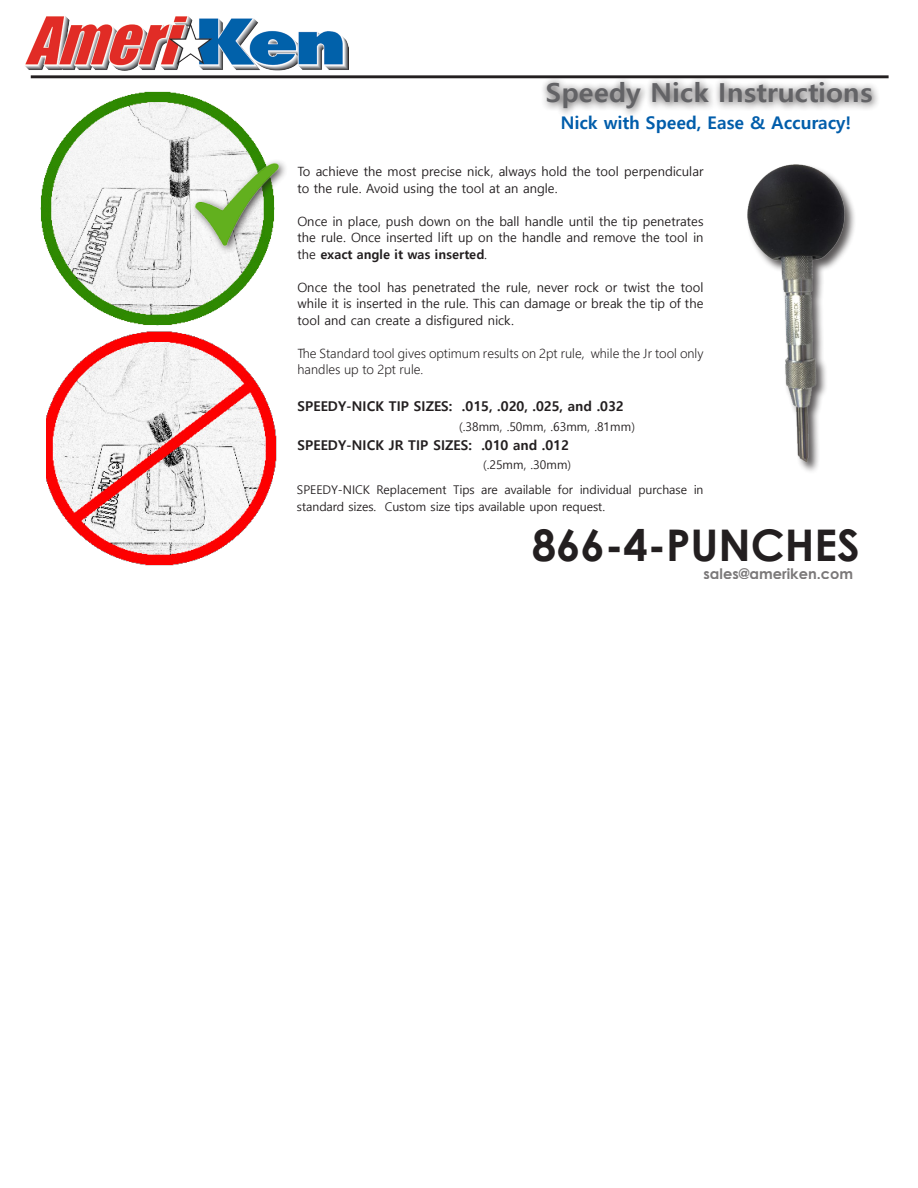
<style>
.page{position:relative;width:918px;height:1188px;background:#fff}
.page>*{position:absolute;margin:0;border:0;box-sizing:border-box;transform-origin:0 0}
.t1{font:700 43.65px "Century Gothic";color:#231f20}
.t2{font:700 26.25px "Malgun Gothic";color:#636366;scale:1.05 1}
.t3{font:700 17.4px "Malgun Gothic";color:#015dab}
.t4{font:700 14.55px "Century Gothic";color:#231f20}
.t5{font:700 13.5px "Malgun Gothic";color:#231f20}
.t6{font:12.75px/16.5px "Malgun Gothic";color:#231f20;text-align:justify}
.t7{font:300 12.75px/16.5px "Malgun Gothic";color:#231f20}
.t8{font:12px/16.5px "Malgun Gothic";color:#231f20}
.s1{font-weight:700}
</style>
<div class="page">
<div style="left:540px;top:75px;width:340px;height:42px;background:#231f20;opacity:.85"></div>
<hr style="left:31px;top:75px;width:858px;height:3px;background:#231f20">
<div style="left:746px;top:164px;width:111px;height:311px;background:#231f20;opacity:.75"></div>
<img style="left:746px;top:164px;width:104px;height:298px">
<img style="left:46px;top:342px;width:230px;height:224px">
<img style="left:41px;top:75px;width:234px;height:267px">
<div style="left:190px;top:158px;width:98px;height:97px;background:#231f20;opacity:.85"></div>
<img style="left:192px;top:160px;width:91px;height:89px">
<img style="left:25px;top:16px;width:323px;height:55px">
<p class="t2" style="left:546px;top:77px;width:313px">Speedy Nick Instructions</p>
<p class="t3" style="left:561px;top:113px;width:292px">Nick with Speed, Ease &amp; Accuracy!</p>
<p class="t6" style="left:297px;top:163px;width:408px">To achieve the most precise nick, always hold the tool perpendicular to the rule. Avoid using the tool at an angle.</p>
<p class="t6" style="left:297px;top:213px;width:408px">Once in place, push down on the ball handle until the tip penetrates the rule. Once inserted lift up on the handle and remove the tool in the <span class="s1">exact angle it was inserted</span>.</p>
<p class="t6" style="left:297px;top:279px;width:408px">Once the tool has penetrated the rule, never rock or twist the tool while it is inserted in the rule. This can damage or break the tip of the tool and can create a disfigured nick.</p>
<p class="t7" style="left:297px;top:345px;width:408px">The Standard tool gives optimum results on 2pt rule, while the Jr tool only handles up to 2pt rule.</p>
<p class="t5" style="left:297px;top:398px;width:328px">SPEEDY-NICK TIP SIZES: .015, .020, .025, and .032</p>
<p class="t8" style="left:459px;top:418px;width:177px">(.38mm, .50mm, .63mm, .81mm)</p>
<p class="t5" style="left:297px;top:437px;width:273px">SPEEDY-NICK JR TIP SIZES: .010 and .012</p>
<p class="t8" style="left:483px;top:457px;width:90px">(.25mm, .30mm)</p>
<p class="t8" style="left:297px;top:482px;width:408px">SPEEDY-NICK Replacement Tips are available for individual purchase in standard sizes. Custom size tips available upon request.</p>
<p class="t1" style="left:532px;top:512px;width:330px">866-4-PUNCHES</p>
<p class="t4" style="left:704px;top:562px;width:151px">sales@ameriken.com</p>
</div>
